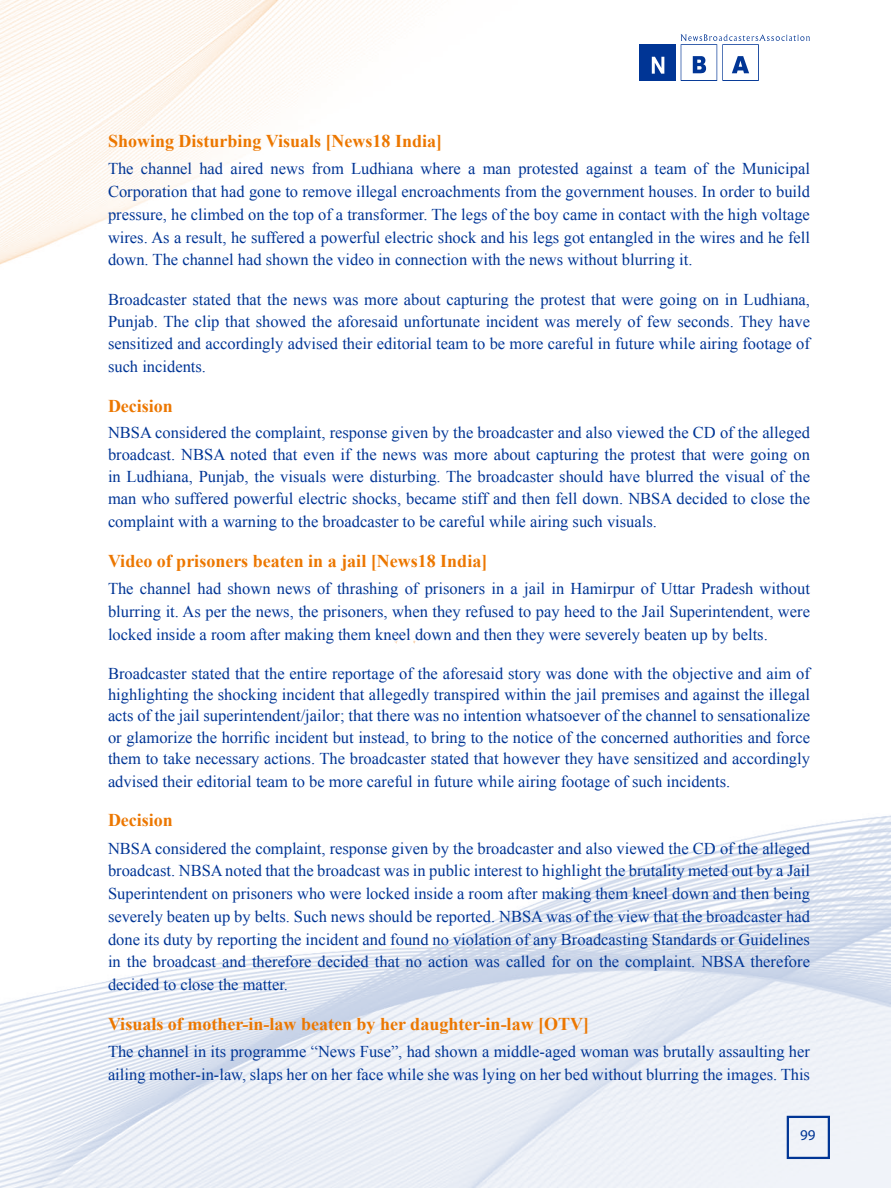
<style>
.page{position:relative;width:891px;height:1188px;background:#fff}
.page>*{position:absolute;margin:0;border:0;box-sizing:border-box;transform-origin:0 0}
.t1{font:700 18px "Times New Roman";color:#ec7700}
.t2{font:16.5px/22.8px "Times New Roman";color:#003595;text-align:justify}
.t3{font:15px "Myriad Pro";color:#003595}
</style>
<div class="page">
<img style="left:0;top:13px;width:891px;height:1175px">
<svg style="left:413px;top:633px;width:9px;height:10px"></svg>
<svg style="left:394px;top:641px;width:5px;height:3px"></svg>
<div style="left:639px;top:44px;width:37px;height:37px;background:#003595"></div>
<svg style="left:652px;top:57px;width:12px;height:17px"></svg>
<svg style="left:681px;top:34px;width:129px;height:47px"></svg>
<div style="left:787px;top:1116px;width:43px;height:43px;border:2px solid #003595"></div>
<p class="t1" style="left:108px;top:129px;width:336px">Showing Disturbing Visuals [News18 India]</p>
<p class="t2" style="left:108px;top:157px;width:704px">The channel had aired news from Ludhiana where a man protested against a team of the Municipal Corporation that had gone to remove illegal encroachments from the government houses. In order to build pressure, he climbed on the top of a transformer. The legs of the boy came in contact with the high voltage wires. As a result, he suffered a powerful electric shock and his legs got entangled in the wires and he fell down. The channel had shown the video in connection with the news without blurring it.</p>
<p class="t2" style="left:108px;top:288px;width:704px;line-height:22.2px">Broadcaster stated that the news was more about capturing the protest that were going on in Ludhiana, Punjab. The clip that showed the aforesaid unfortunate incident was merely of few seconds. They have sensitized and accordingly advised their editorial team to be more careful in future while airing footage of such incidents.</p>
<p class="t1" style="left:108px;top:393px;width:66px">Decision</p>
<p class="t2" style="left:108px;top:422px;width:704px;line-height:22.2px">NBSA considered the complaint, response given by the broadcaster and also viewed the CD of the alleged broadcast. NBSA noted that even if the news was more about capturing the protest that were going on in Ludhiana, Punjab, the visuals were disturbing. The broadcaster should have blurred the visual of the man who suffered powerful electric shocks, became stiff and then fell down. NBSA decided to close the complaint with a warning to the broadcaster to be careful while airing such visuals.</p>
<p class="t1" style="left:108px;top:549px;width:381px">Video of prisoners beaten in a jail [News18 India]</p>
<p class="t2" style="left:108px;top:577px;width:704px">The channel had shown news of thrashing of prisoners in a jail in Hamirpur of Uttar Pradesh without blurring it. As per the news, the prisoners, when they refused to pay heed to the Jail Superintendent, were locked inside a room after making them kneel down and then they were severely beaten up by belts.</p>
<p class="t2" style="left:108px;top:663px;width:704px;line-height:21.3px">Broadcaster stated that the entire reportage of the aforesaid story was done with the objective and aim of highlighting the shocking incident that allegedly transpired within the jail premises and against the illegal acts of the jail superintendent/jailor; that there was no intention whatsoever of the channel to sensationalize or glamorize the horrific incident but instead, to bring to the notice of the concerned authorities and force them to take necessary actions. The broadcaster stated that however they have sensitized and accordingly</p>
<p class="t2" style="left:108px;top:769px;width:624px">advised their editorial team to be more careful in future while airing footage of such incidents.</p>
<p class="t1" style="left:108px;top:808px;width:66px">Decision</p>
<p class="t2" style="left:108px;top:837px;width:704px">NBSA considered the complaint, response given by the broadcaster and also viewed the CD of the alleged broadcast. NBSA noted that the broadcast was in public interest to highlight the brutality meted out by a Jail Superintendent on prisoners who were locked inside a room after making them kneel down and then being severely beaten up by belts. Such news should be reported. NBSA was of the view that the broadcaster had done its duty by reporting the incident and found no violation of any Broadcasting Standards or Guidelines in the broadcast and therefore decided that no action was called for on the complaint. NBSA therefore decided to close the matter.</p>
<p class="t1" style="left:108px;top:1012px;width:483px">Visuals of mother-in-law beaten by her daughter-in-law [OTV]</p>
<p class="t2" style="left:108px;top:1040px;width:704px">The channel in its programme “News Fuse”, had shown a middle-aged woman was brutally assaulting her ailing mother-in-law, slaps her on her face while she was lying on her bed without blurring the images. This</p>
<p class="t3" style="left:800px;top:1125px;width:17px">99</p>
</div>
